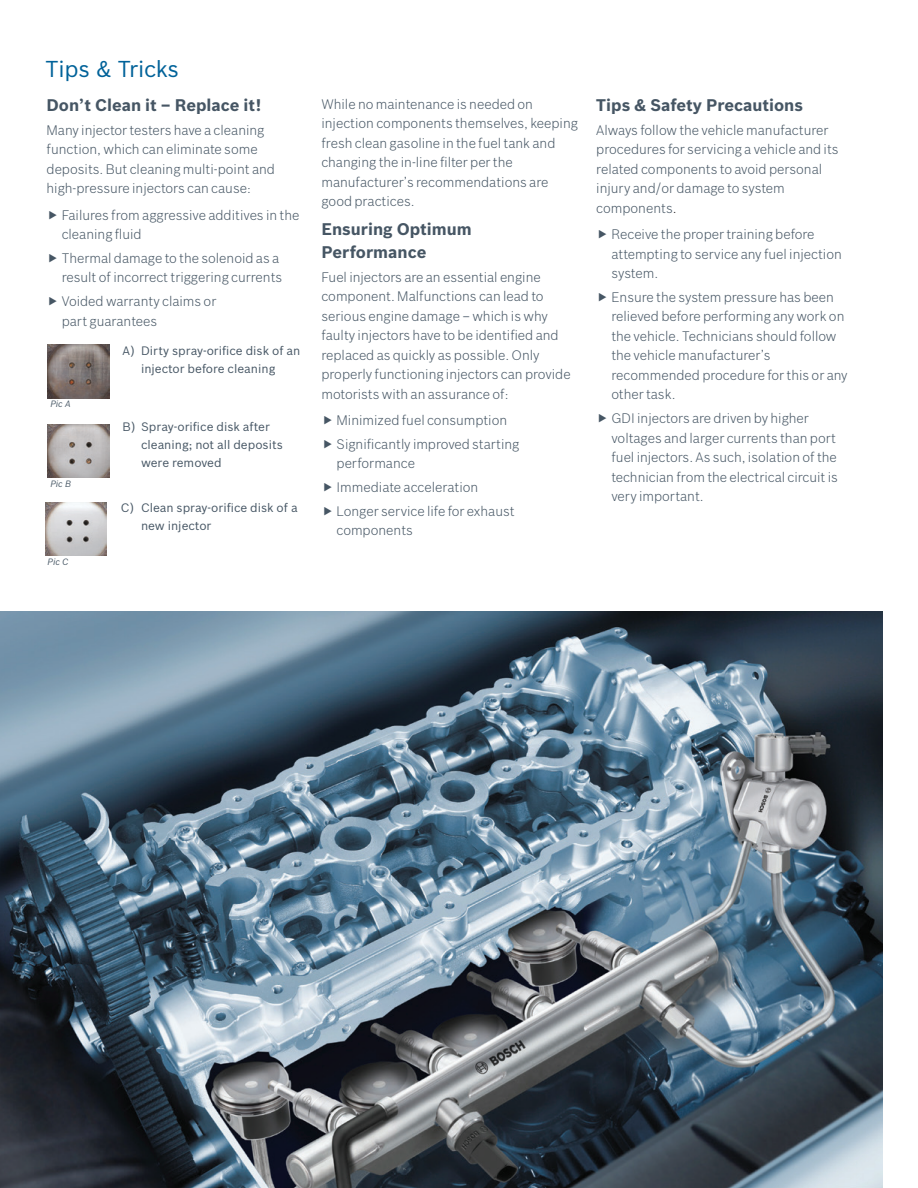
<style>
.page{position:relative;width:918px;height:1188px;background:#fff}
.page>*{position:absolute;margin:0;border:0;box-sizing:border-box;transform-origin:0 0}
.HD1{font:22.5px "Bosch Sans";letter-spacing:-.01em;color:#006299}
.Headline_Copy_blue{font:700 16.5px/22.5px "Bosch Sans";color:#465664}
.Copy_9_for_Tips{font:300 13.5px/19.5px "Bosch Sans";color:#465664}
.Copy_9_for_Tips-2{font:12px/18px "Bosch Sans";color:#465664}
.Copy_9{font:italic 9px "Bosch Sans";letter-spacing:-.01em;color:#465664}
.s1{color:#231f20}
</style>
<div class="page">
<img style="left:47px;top:345px;width:62px;height:53px">
<img style="left:47px;top:425px;width:62px;height:53px">
<img style="left:45px;top:502px;width:62px;height:54px">
<img style="left:0;top:611px;width:882px;height:577px">
<p class="HD1" style="left:45px;top:55px;width:135px">Tips &amp; Tricks</p>
<p class="Headline_Copy_blue" style="left:47px;top:94px;width:216px">Don’t Clean it – Replace it!</p>
<p class="Copy_9_for_Tips" style="left:47px;top:120px;width:230px">Many injector testers have a cleaning function, which can eliminate some deposits. But cleaning multi-point and high-pressure injectors can cause:</p>
<p class="Copy_9_for_Tips" style="left:62px;top:205px;width:239px">Failures from aggressive additives in the cleaning fluid</p>
<p class="Copy_9_for_Tips" style="left:62px;top:248px;width:222px">Thermal damage to the solenoid as a result of incorrect triggering currents</p>
<p class="Copy_9_for_Tips" style="left:62px;top:291px;width:156px">Voided warranty claims or part guarantees</p>
<p class="Copy_9_for_Tips-2" style="left:123px;top:341px;width:179px;text-align:center">A) Dirty spray-orifice disk of an injector before cleaning</p>
<p class="Copy_9" style="left:50px;top:398px;width:22px">Pic A</p>
<p class="Copy_9" style="left:50px;top:478px;width:22px">Pic B</p>
<p class="Copy_9" style="left:48px;top:556px;width:22px">Pic C</p>
<p class="Copy_9_for_Tips-2" style="left:141px;top:418px;width:143px;text-indent:-18px">B) Spray-orifice disk after cleaning; not all deposits were removed</p>
<p class="Copy_9_for_Tips-2" style="left:141px;top:499px;width:158px;text-indent:-20px">C) Clean spray-orifice disk of a new injector</p>
<p class="Copy_9_for_Tips" style="left:321px;top:94px;width:258px">While no maintenance is needed on injection components themselves, keeping fresh clean gasoline in the fuel tank and changing the in-line filter per the manufacturer’s recommendations are good practices.</p>
<p class="Headline_Copy_blue" style="left:321px;top:218px;width:152px">Ensuring Optimum<br>Performance</p>
<p class="Copy_9_for_Tips" style="left:321px;top:267px;width:251px">Fuel injectors are an essential engine component. Malfunctions can lead to serious engine damage – which is why faulty injectors have to be identified and replaced as quickly as possible. Only properly functioning injectors can provide motorists with an assurance of:</p>
<p class="Copy_9_for_Tips" style="left:337px;top:410px;width:172px">Minimized fuel consumption</p>
<p class="Copy_9_for_Tips" style="left:337px;top:434px;width:184px">Significantly improved starting performance</p>
<p class="Copy_9_for_Tips" style="left:337px;top:477px;width:143px">Immediate acceleration</p>
<p class="Copy_9_for_Tips" style="left:337px;top:501px;width:179px">Longer service life for exhaust components</p>
<p class="Headline_Copy_blue" style="left:596px;top:94px;width:208px">Tips &amp; Safety Precautions</p>
<p class="Copy_9_for_Tips" style="left:596px;top:120px;width:244px">Always follow the vehicle manufacturer procedures for servicing a vehicle and its related components to avoid personal injury and/or damage to system components<span class="s1">.</span></p>
<p class="Copy_9_for_Tips" style="left:611px;top:224px;width:232px">Receive the proper training before attempting to service any fuel injection system.</p>
<p class="Copy_9_for_Tips" style="left:611px;top:287px;width:238px">Ensure the system pressure has been relieved before performing any work on the vehicle. Technicians should follow the vehicle manufacturer’s recommended procedure for this or any other task.</p>
<p class="Copy_9_for_Tips" style="left:611px;top:408px;width:228px">GDI injectors are driven by higher voltages and larger currents than port fuel injectors. As such, isolation of the technician from the electrical circuit is very important.</p>
</div>
